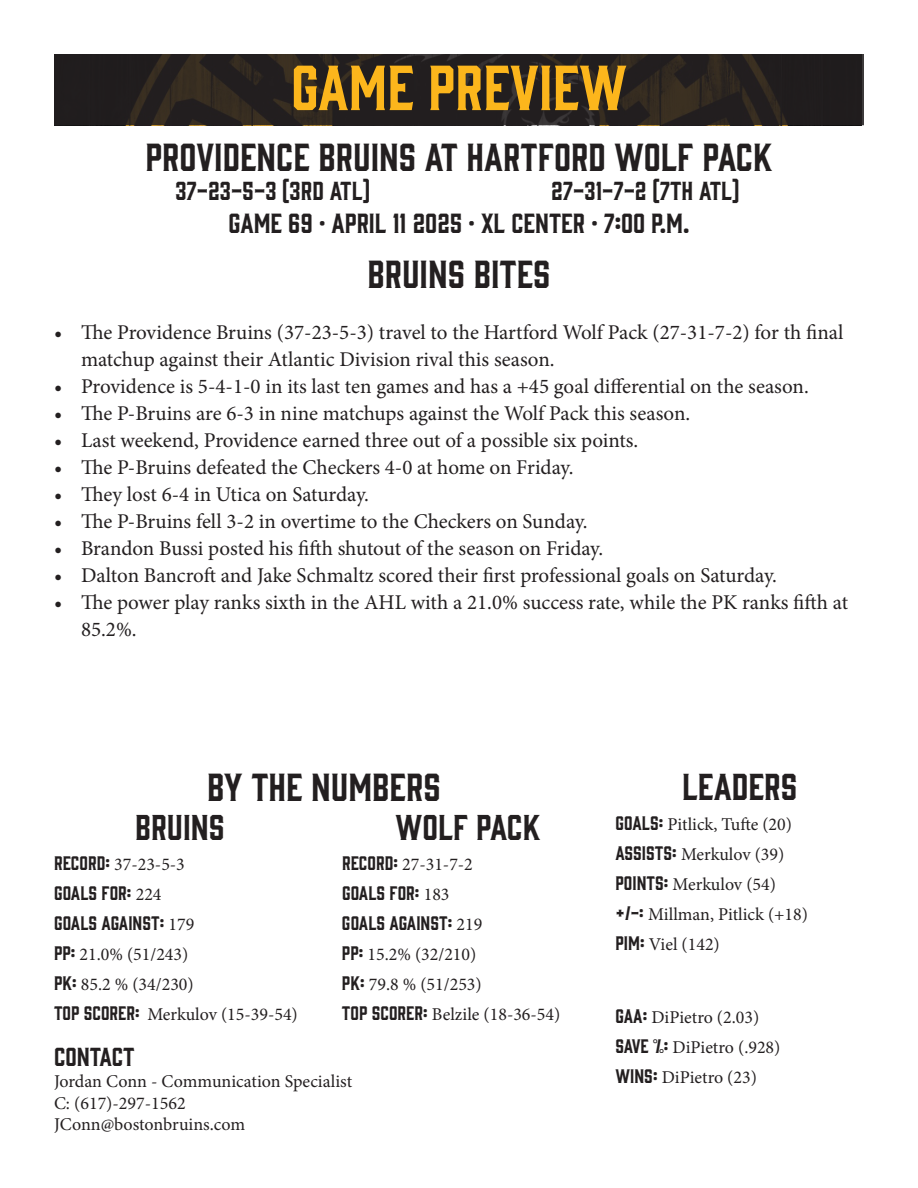
<style>
.page{position:relative;width:918px;height:1188px;background:#fff}
.page>*{position:absolute;margin:0;border:0;box-sizing:border-box;transform-origin:0 0}
.t1{font:58.5px "Gin";color:#fcb61c}
.t2{font:36px "Gin";color:#231f20}
.t3{font:34.5px "Gin";color:#231f20}
.t4{font:33px "Gin";color:#231f20}
.t5{font:25.5px "Gin";color:#231f20}
.t6{font:24px "Gin";color:#231f20}
.t7{font:21px/27px "Minion Pro";letter-spacing:-.005em;color:#231f20}
.t8{font:18px "Minion Pro";color:#231f20}
.t9{font:18px "Gin";color:#231f20}
.s1{font-family:"Gin"}
.s2{font-family:"Minion Pro"}
</style>
<div class="page">
<svg style="left:57px;top:57px;width:804px;height:65px;background:#26211f"></svg>
<div style="left:54px;top:54px;width:810px;height:71px;border:2px solid #231f20"></div>
<p class="t1" style="left:291px;top:47px;width:337px">GAME PREVIEW</p>
<p class="t2" style="left:145px;top:132px;width:629px">PROVIDENCE BRUINS AT HARTFORD WOLF PACK</p>
<p class="t6" style="left:175px;top:174px;width:196px">37-23-5-3 (3RD ATL)</p>
<p class="t6" style="left:551px;top:174px;width:190px">27-31-7-2 (7TH ATL)</p>
<p class="t5" style="left:229px;top:205px;width:462px">GAME 69 • APRIL 11 2025 • XL CENTER • 7:00 P.M.</p>
<p class="t2" style="left:367px;top:249px;width:185px">BRUINS BITES</p>
<p class="t7" style="left:81px;top:319px;width:764px;text-indent:-27px">• The Providence Bruins (37-23-5-3) travel to the Hartford Wolf Pack (27-31-7-2) for th final matchup against their Atlantic Division rival this season.</p>
<p class="t7" style="left:54px;top:373px;width:756px">• Providence is 5-4-1-0 in its last ten games and has a +45 goal differential on the season.</p>
<p class="t7" style="left:54px;top:400px;width:638px">• The P-Bruins are 6-3 in nine matchups against the Wolf Pack this season.</p>
<p class="t7" style="left:54px;top:427px;width:586px">• Last weekend, Providence earned three out of a possible six points.</p>
<p class="t7" style="left:54px;top:454px;width:521px">• The P-Bruins defeated the Checkers 4-0 at home on Friday.</p>
<p class="t7" style="left:54px;top:481px;width:316px">• They lost 6-4 in Utica on Saturday.</p>
<p class="t7" style="left:54px;top:508px;width:535px">• The P-Bruins fell 3-2 in overtime to the Checkers on Sunday.</p>
<p class="t7" style="left:54px;top:535px;width:551px">• Brandon Bussi posted his fifth shutout of the season on Friday.</p>
<p class="t7" style="left:54px;top:562px;width:725px">• Dalton Bancroft and Jake Schmaltz scored their first professional goals on Saturday.</p>
<p class="t7" style="left:81px;top:589px;width:769px;text-indent:-27px">• The power play ranks sixth in the AHL with a 21.0% success rate, while the PK ranks fifth at<br>85.2%.</p>
<p class="t2" style="left:207px;top:762px;width:235px">BY THE NUMBERS</p>
<p class="t4" style="left:135px;top:805px;width:91px">BRUINS</p>
<p class="t8" style="left:54px;top:852px;width:132px"><span class="s1">RECORD:</span> 37-23-5-3</p>
<p class="t9" style="left:54px;top:881px;width:109px">GOALS FOR: <span class="s2">224</span></p>
<p class="t9" style="left:54px;top:911px;width:142px">GOALS AGAINST: <span class="s2">179</span></p>
<p class="t8" style="left:54px;top:942px;width:136px"><span class="s1">PP:</span> 21.0% (51/243)</p>
<p class="t8" style="left:54px;top:972px;width:141px"><span class="s1">PK:</span> 85.2 % (34/230)</p>
<p class="t8" style="left:54px;top:1002px;width:245px"><span class="s1">TOP SCORER:</span> Merkulov (15-39-54)</p>
<p class="t4" style="left:396px;top:805px;width:146px">WOLF PACK</p>
<p class="t8" style="left:342px;top:852px;width:132px"><span class="s1">RECORD:</span> 27-31-7-2</p>
<p class="t9" style="left:342px;top:881px;width:109px">GOALS FOR: <span class="s2">183</span></p>
<p class="t9" style="left:342px;top:911px;width:142px">GOALS AGAINST: <span class="s2">219</span></p>
<p class="t8" style="left:342px;top:942px;width:136px"><span class="s1">PP:</span> 15.2% (32/210)</p>
<p class="t8" style="left:342px;top:972px;width:141px"><span class="s1">PK:</span> 79.8 % (51/253)</p>
<p class="t8" style="left:342px;top:1002px;width:220px"><span class="s1">TOP SCORER:</span> Belzile (18-36-54)</p>
<p class="t6" style="left:54px;top:1040px;width:82px">CONTACT</p>
<p class="t8" style="left:54px;top:1069px;width:300px">Jordan Conn - Communication Specialist</p>
<p class="t8" style="left:54px;top:1091px;width:133px">C: (617)-297-1562</p>
<p class="t8" style="left:54px;top:1113px;width:193px">JConn@bostonbruins.com</p>
<p class="t3" style="left:682px;top:763px;width:117px">LEADERS</p>
<p class="t8" style="left:616px;top:812px;width:178px"><span class="s1">GOALS:</span> Pitlick, Tufte (20)</p>
<p class="t8" style="left:616px;top:842px;width:170px"><span class="s1">ASSISTS:</span> Merkulov (39)</p>
<p class="t8" style="left:616px;top:872px;width:162px"><span class="s1">POINTS:</span> Merkulov (54)</p>
<p class="t8" style="left:616px;top:902px;width:194px"><span class="s1">+/-:</span> Millman, Pitlick (+18)</p>
<p class="t8" style="left:616px;top:932px;width:106px"><span class="s1">PIM:</span> Viel (142)</p>
<p class="t8" style="left:616px;top:1005px;width:145px"><span class="s1">GAA:</span> DiPietro (2.03)</p>
<p class="t8" style="left:616px;top:1035px;width:166px"><span class="s1">SAVE %:</span> DiPietro (.928)</p>
<p class="t8" style="left:616px;top:1065px;width:143px"><span class="s1">WINS:</span> DiPietro (23)</p>
</div>
